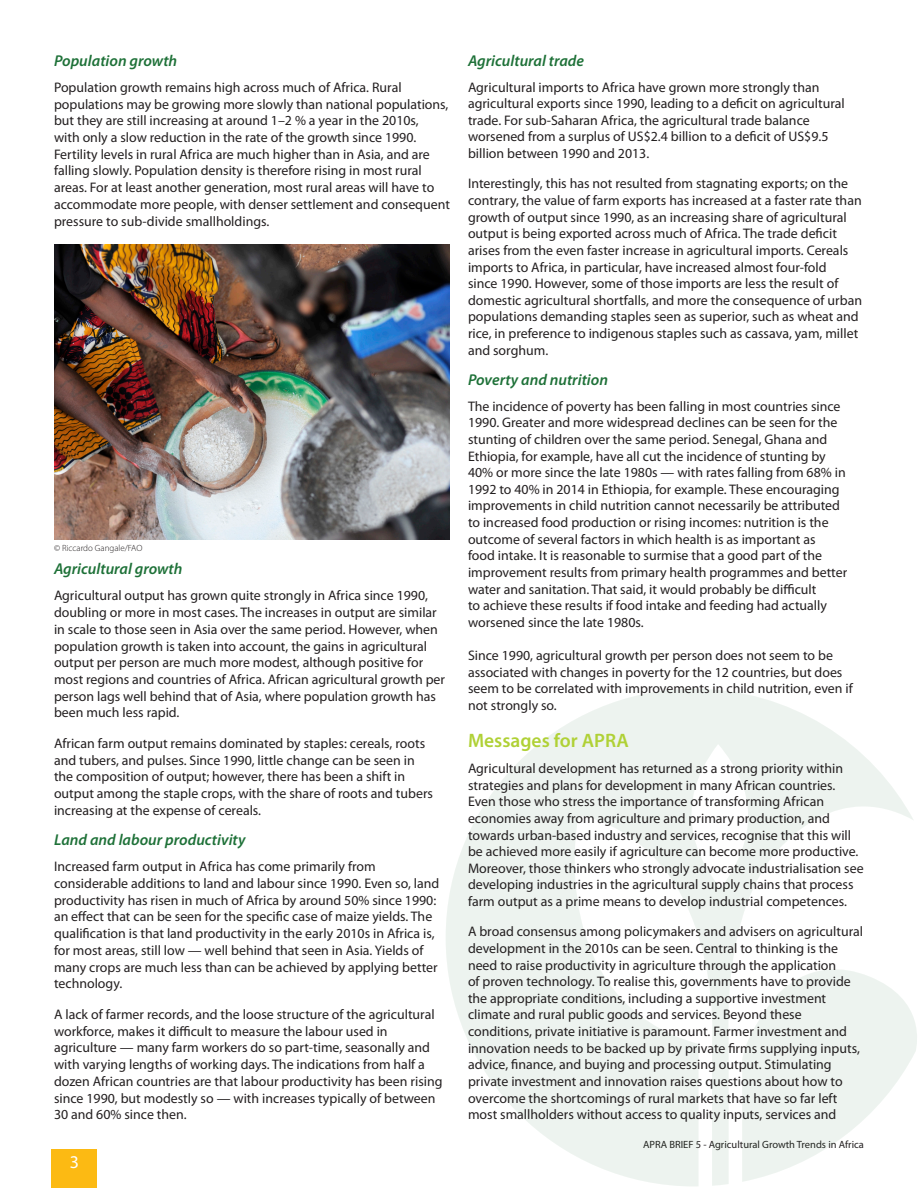
<style>
.page{position:relative;width:918px;height:1188px;background:#fff}
.page>*{position:absolute;margin:0;border:0;box-sizing:border-box;transform-origin:0 0}
.t1{font:600 19.5px "Myriad Pro";color:#b0d136}
.t2{font:18px "Myriad Pro";color:#fff}
.t3{font:italic 600 15.75px "Myriad Pro";color:#1e7138}
.t4{font:13.8px/16.6px "Myriad Pro";color:#231f20}
.t5{font:10.5px "Myriad Pro";color:#231f20}
.t6{font:300 9px "Myriad Pro";color:#231f20}
</style>
<div class="page">
<div style="left:52px;top:1149px;width:45px;height:39px;background:#fcba13"></div>
<svg style="left:446px;top:689px;width:468px;height:497px;fill:#edf3ef"></svg>
<img style="left:54px;top:244px;width:395px;height:296px">
<p class="t3" style="left:54px;top:51px;width:125px">Population growth</p>
<p class="t4" style="left:54px;top:79px;width:397px">Population growth remains high across much of Africa. Rural populations may be growing more slowly than national populations, but they are still increasing at around 1–2 % a year in the 2010s,<br>with only a slow reduction in the rate of the growth since 1990.<br>Fertility levels in rural Africa are much higher than in Asia, and are falling slowly. Population density is therefore rising in most rural areas. For at least another generation, most rural areas will have to accommodate more people, with denser settlement and consequent pressure to sub-divide smallholdings.</p>
<p class="t6" style="left:54px;top:543px;width:90px">© Riccardo Gangale/FAO</p>
<p class="t3" style="left:54px;top:559px;width:130px">Agricultural growth</p>
<p class="t4" style="left:54px;top:587px;width:393px">Agricultural output has grown quite strongly in Africa since 1990, doubling or more in most cases. The increases in output are similar in scale to those seen in Asia over the same period. However, when population growth is taken into account, the gains in agricultural output per person are much more modest, although positive for most regions and countries of Africa. African agricultural growth per person lags well behind that of Asia, where population growth has been much less rapid.</p>
<p class="t4" style="left:54px;top:735px;width:381px">African farm output remains dominated by staples: cereals, roots and tubers, and pulses. Since 1990, little change can be seen in the composition of output; however, there has been a shift in output among the staple crops, with the share of roots and tubers increasing at the expense of cereals.</p>
<p class="t3" style="left:54px;top:830px;width:193px">Land and labour productivity</p>
<p class="t4" style="left:54px;top:858px;width:387px">Increased farm output in Africa has come primarily from considerable additions to land and labour since 1990. Even so, land productivity has risen in much of Africa by around 50% since 1990: an effect that can be seen for the specific case of maize yields. The qualification is that land productivity in the early 2010s in Africa is, for most areas, still low — well behind that seen in Asia. Yields of many crops are much less than can be achieved by applying better technology.</p>
<p class="t4" style="left:54px;top:1006px;width:390px">A lack of farmer records, and the loose structure of the agricultural workforce, makes it difficult to measure the labour used in agriculture — many farm workers do so part-time, seasonally and with varying lengths of working days. The indications from half a dozen African countries are that labour productivity has been rising since 1990, but modestly so — with increases typically of between 30 and 60% since then.</p>
<h2 class="t2" style="left:70px;top:1151px;width:11px">3</h2>
<p class="t3" style="left:468px;top:51px;width:117px">Agricultural trade</p>
<p class="t4" style="left:468px;top:78px;width:378px">Agricultural imports to Africa have grown more strongly than agricultural exports since 1990, leading to a deficit on agricultural trade. For sub-Saharan Africa, the agricultural trade balance worsened from a surplus of US$2.4 billion to a deficit of US$9.5 billion between 1990 and 2013.</p>
<p class="t4" style="left:468px;top:175px;width:396px">Interestingly, this has not resulted from stagnating exports; on the contrary, the value of farm exports has increased at a faster rate than growth of output since 1990, as an increasing share of agricultural output is being exported across much of Africa. The trade deficit arises from the even faster increase in agricultural imports. Cereals imports to Africa, in particular, have increased almost four-fold<br>since 1990. However, some of those imports are less the result of domestic agricultural shortfalls, and more the consequence of urban populations demanding staples seen as superior, such as wheat and rice, in preference to indigenous staples such as cassava, yam, millet and sorghum.</p>
<p class="t3" style="left:468px;top:370px;width:142px">Poverty and nutrition</p>
<p class="t4" style="left:468px;top:398px;width:381px">The incidence of poverty has been falling in most countries since 1990. Greater and more widespread declines can be seen for the stunting of children over the same period. Senegal, Ghana and Ethiopia, for example, have all cut the incidence of stunting by 40% or more since the late 1980s — with rates falling from 68% in 1992 to 40% in 2014 in Ethiopia, for example. These encouraging improvements in child nutrition cannot necessarily be attributed to increased food production or rising incomes: nutrition is the outcome of several factors in which health is as important as<br>food intake. It is reasonable to surmise that a good part of the improvement results from primary health programmes and better water and sanitation. That said, it would probably be difficult<br>to achieve these results if food intake and feeding had actually worsened since the late 1980s.</p>
<p class="t4" style="left:468px;top:647px;width:386px">Since 1990, agricultural growth per person does not seem to be associated with changes in poverty for the 12 countries, but does seem to be correlated with improvements in child nutrition, even if not strongly so.</p>
<p class="t1" style="left:468px;top:728px;width:162px">Messages for APRA</p>
<p class="t4" style="left:468px;top:760px;width:397px">Agricultural development has returned as a strong priority within strategies and plans for development in many African countries.<br>Even those who stress the importance of transforming African economies away from agriculture and primary production, and towards urban-based industry and services, recognise that this will be achieved more easily if agriculture can become more productive.<br>Moreover, those thinkers who strongly advocate industrialisation see developing industries in the agricultural supply chains that process farm output as a prime means to develop industrial competences.</p>
<p class="t4" style="left:468px;top:923px;width:397px">A broad consensus among policymakers and advisers on agricultural development in the 2010s can be seen. Central to thinking is the need to raise productivity in agriculture through the application<br>of proven technology. To realise this, governments have to provide the appropriate conditions, including a supportive investment climate and rural public goods and services. Beyond these conditions, private initiative is paramount. Farmer investment and innovation needs to be backed up by private firms supplying inputs, advice, finance, and buying and processing output. Stimulating private investment and innovation raises questions about how to overcome the shortcomings of rural markets that have so far left most smallholders without access to quality inputs, services and</p>
<p class="t5" style="left:643px;top:1138px;width:222px">APRA BRIEF 5 - Agricultural Growth Trends in Africa</p>
</div>
